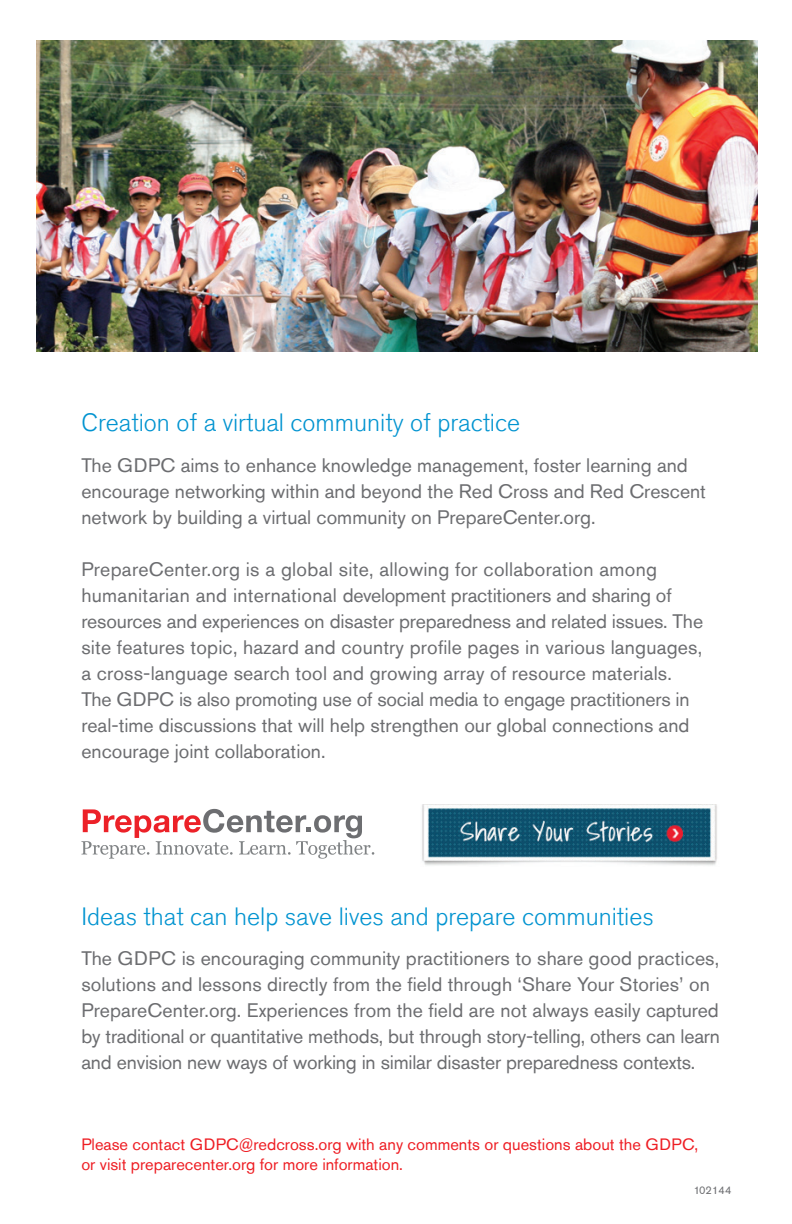
<style>
.page{position:relative;width:792px;height:1224px;background:#fff}
.page>*{position:absolute;margin:0;border:0;box-sizing:border-box;transform-origin:0 0}
.t1{font:300 25px "Akzidenz Grotesk Std";color:#0093d0}
.t2{font:19.6px/26px "Akzidenz Grotesk Std";color:#6c6d70}
.t3{font:16.4px/19.6px "Akzidenz Grotesk Std";color:#ee1d23}
.t4{font:11px "Akzidenz Grotesk Std";color:#6c6d70}
</style>
<div class="page">
<img style="left:37px;top:41px;width:721px;height:310px">
<svg style="left:81px;top:809px;width:293px;height:50px"></svg>
<img style="left:422px;top:804px;width:295px;height:62px">
<p class="t1" style="left:81px;top:409px;width:440px">Creation of a virtual community of practice</p>
<p class="t2" style="left:81px;top:452px;width:626px">The GDPC aims to enhance knowledge management, foster learning and encourage networking within and beyond the Red Cross and Red Crescent network by building a virtual community on PrepareCenter.org.</p>
<p class="t2" style="left:81px;top:556px;width:624px">PrepareCenter.org is a global site, allowing for collaboration among humanitarian and international development practitioners and sharing of resources and experiences on disaster preparedness and related issues. The site features topic, hazard and country profile pages in various languages, a cross-language search tool and growing array of resource materials.<br>The GDPC is also promoting use of social media to engage practitioners in real-time discussions that will help strengthen our global connections and encourage joint collaboration.</p>
<p class="t1" style="left:81px;top:902px;width:574px">Ideas that can help save lives and prepare communities</p>
<p class="t2" style="left:81px;top:945px;width:640px">The GDPC is encouraging community practitioners to share good practices, solutions and lessons directly from the field through ‘Share Your Stories’ on PrepareCenter.org. Experiences from the field are not always easily captured by traditional or quantitative methods, but through story-telling, others can learn and envision new ways of working in similar disaster preparedness contexts.</p>
<p class="t3" style="left:81px;top:1134px;width:618px">Please contact GDPC@redcross.org with any comments or questions about the GDPC, or visit preparecenter.org for more information.</p>
<p class="t4" style="left:694px;top:1183px;width:39px">102144</p>
</div>
